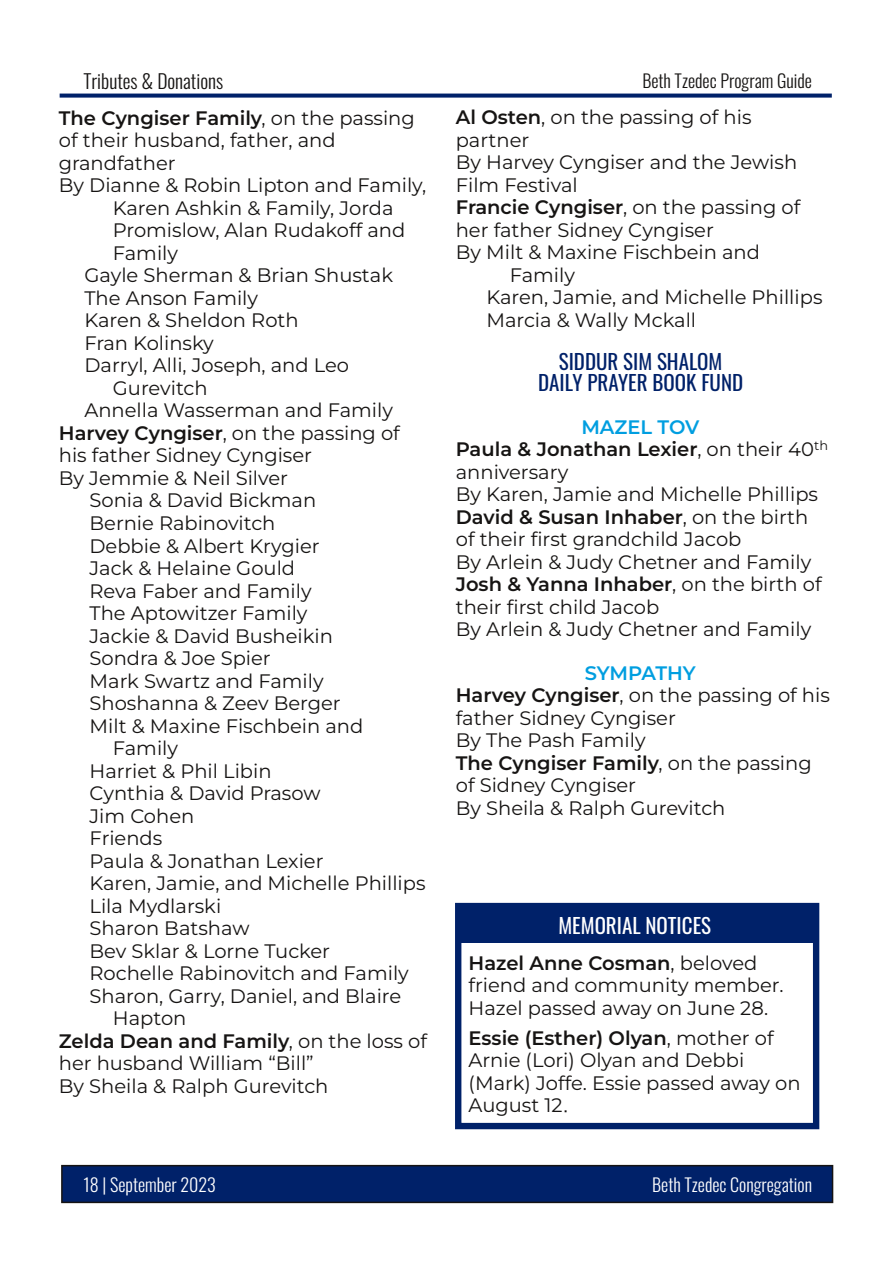
<style>
.page{position:relative;width:893px;height:1263px;background:#fff}
.page>*{position:absolute;margin:0;border:0;box-sizing:border-box;transform-origin:0 0}
.t1{font:21px/21px "Oswald";color:#002169;text-align:center}
.t2{font:21px "Oswald";color:#fff}
.t3{font:19.5px/22.5px "Montserrat";color:#161413}
.t4{font:600 19.5px "Montserrat";color:#161413}
.t5{font:300 19.5px "Oswald";color:#161413}
.t6{font:300 18px "Oswald";color:#fff}
.t7{font:300 18px "Oswald";color:#161413}
.s1{font-weight:400}
.s2{font-weight:600}
.s3{font-weight:600;color:#009ee0}
</style>
<div class="page">
<div style="left:62px;top:1165px;width:770px;height:37px;background:#002169"></div>
<div style="left:61px;top:1165px;width:772px;height:38px;border:2px solid #161413"></div>
<div style="left:60px;top:94px;width:772px;height:4px;border:2px solid #002169"></div>
<div style="left:455px;top:903px;width:364px;height:226px;border:6px solid #002169"></div>
<div style="left:461px;top:904px;width:357px;height:39px;background:#002169"></div>
<p class="t5" style="left:83px;top:66px;width:141px">Tributes &amp; Donations</p>
<p class="t4" style="left:59px;top:106px;width:357px">The Cyngiser Family<span class="s1">, on the passing</span></p>
<p class="t3" style="left:59px;top:129px;width:278px">of their husband, father, and</p>
<p class="t3" style="left:59px;top:152px;width:118px">grandfather</p>
<p class="t3" style="left:59px;top:174px;width:369px">By Dianne &amp; Robin Lipton and Family,</p>
<p class="t3" style="left:113px;top:197px;width:282px">Karen Ashkin &amp; Family, Jorda</p>
<p class="t3" style="left:113px;top:219px;width:294px">Promislow, Alan Rudakoff and</p>
<p class="t3" style="left:113px;top:242px;width:67px">Family</p>
<p class="t3" style="left:84px;top:264px;width:310px">Gayle Sherman &amp; Brian Shustak</p>
<p class="t3" style="left:84px;top:287px;width:175px">The Anson Family</p>
<p class="t3" style="left:84px;top:309px;width:216px">Karen &amp; Sheldon Roth</p>
<p class="t3" style="left:84px;top:332px;width:131px">Fran Kolinsky</p>
<p class="t3" style="left:84px;top:354px;width:266px">Darryl, Alli, Joseph, and Leo</p>
<p class="t3" style="left:113px;top:377px;width:96px">Gurevitch</p>
<p class="t3" style="left:84px;top:399px;width:310px">Annella Wasserman and Family</p>
<p class="t3" style="left:59px;top:422px;width:343px"><span class="s2">Harvey Cyngiser</span>, on the passing of</p>
<p class="t3" style="left:59px;top:444px;width:255px">his father Sidney Cyngiser</p>
<p class="t3" style="left:59px;top:467px;width:231px">By Jemmie &amp; Neil Silver</p>
<p class="t3" style="left:90px;top:489px;width:228px">Sonia &amp; David Bickman</p>
<p class="t3" style="left:90px;top:512px;width:187px">Bernie Rabinovitch</p>
<p class="t3" style="left:90px;top:534px;width:232px">Debbie &amp; Albert Krygier</p>
<p class="t3" style="left:90px;top:557px;width:207px">Jack &amp; Helaine Gould</p>
<p class="t3" style="left:90px;top:579px;width:224px">Reva Faber and Family</p>
<p class="t3" style="left:90px;top:602px;width:219px">The Aptowitzer Family</p>
<p class="t3" style="left:90px;top:624px;width:245px">Jackie &amp; David Busheikin</p>
<p class="t3" style="left:90px;top:647px;width:183px">Sondra &amp; Joe Spier</p>
<p class="t3" style="left:90px;top:669px;width:236px">Mark Swartz and Family</p>
<p class="t3" style="left:90px;top:692px;width:253px">Shoshanna &amp; Zeev Berger</p>
<p class="t3" style="left:90px;top:714px;width:275px">Milt &amp; Maxine Fischbein and</p>
<p class="t3" style="left:113px;top:737px;width:67px">Family</p>
<p class="t3" style="left:90px;top:759px;width:184px">Harriet &amp; Phil Libin</p>
<p class="t3" style="left:90px;top:782px;width:232px">Cynthia &amp; David Prasow</p>
<p class="t3" style="left:90px;top:804px;width:106px">Jim Cohen</p>
<p class="t3" style="left:90px;top:827px;width:74px">Friends</p>
<p class="t3" style="left:90px;top:849px;width:235px">Paula &amp; Jonathan Lexier</p>
<p class="t3" style="left:90px;top:872px;width:338px">Karen, Jamie, and Michelle Phillips</p>
<p class="t3" style="left:90px;top:894px;width:133px">Lila Mydlarski</p>
<p class="t3" style="left:90px;top:917px;width:162px">Sharon Batshaw</p>
<p class="t3" style="left:90px;top:939px;width:242px">Bev Sklar &amp; Lorne Tucker</p>
<p class="t3" style="left:90px;top:962px;width:321px">Rochelle Rabinovitch and Family</p>
<p class="t3" style="left:90px;top:984px;width:313px">Sharon, Garry, Daniel, and Blaire</p>
<p class="t3" style="left:113px;top:1007px;width:75px">Hapton</p>
<p class="t4" style="left:59px;top:1029px;width:370px">Zelda Dean and Family<span class="s1">, on the loss of</span></p>
<p class="t3" style="left:59px;top:1052px;width:256px">her husband William “Bill”</p>
<p class="t3" style="left:59px;top:1074px;width:271px">By Sheila &amp; Ralph Gurevitch</p>
<p class="t7" style="left:642px;top:67px;width:171px">Beth Tzedec Program Guide</p>
<p class="t3" style="left:456px;top:106px;width:297px"><span class="s2">Al Osten</span>, on the passing of his</p>
<p class="t3" style="left:456px;top:129px;width:75px">partner</p>
<p class="t3" style="left:456px;top:151px;width:343px">By Harvey Cyngiser and the Jewish</p>
<p class="t3" style="left:456px;top:174px;width:124px">Film Festival</p>
<p class="t4" style="left:456px;top:196px;width:346px">Francie Cyngiser<span class="s1">, on the passing of</span></p>
<p class="t3" style="left:456px;top:219px;width:260px">her father Sidney Cyngiser</p>
<p class="t3" style="left:456px;top:241px;width:306px">By Milt &amp; Maxine Fischbein and</p>
<p class="t3" style="left:510px;top:264px;width:67px">Family</p>
<p class="t3" style="left:486px;top:286px;width:338px">Karen, Jamie, and Michelle Phillips</p>
<p class="t3" style="left:486px;top:309px;width:211px">Marcia &amp; Wally Mckall</p>
<p class="t1" style="left:538px;top:350px;width:207px">SIDDUR SIM SHALOM<br>DAILY PRAYER BOOK FUND</p>
<p class="t3" style="left:456px;top:415px;width:374px;text-indent:126px"><span class="s3">MAZEL TOV<br></span><span class="s2">Paula &amp; Jonathan Lexier</span>, on their 40<sup>th </sup>anniversary<br>By Karen, Jamie and Michelle Phillips<br><span class="s2">David &amp; Susan Inhaber</span>, on the birth of their first grandchild Jacob<br>By Arlein &amp; Judy Chetner and Family<br><span class="s2">Josh &amp; Yanna Inhaber</span>, on the birth of their first child Jacob<br>By Arlein &amp; Judy Chetner and Family</p>
<p class="t3" style="left:456px;top:661px;width:376px;text-indent:129px"><span class="s3">SYMPATHY<br></span><span class="s2">Harvey Cyngiser</span>, on the passing of his father Sidney Cyngiser<br>By The Pash Family<br><span class="s2">The Cyngiser Family</span>, on the passing of Sidney Cyngiser<br>By Sheila &amp; Ralph Gurevitch</p>
<p class="t2" style="left:558px;top:908px;width:154px">MEMORIAL NOTICES</p>
<p class="t3" style="left:469px;top:951px;width:317px"><span class="s2">Hazel Anne Cosman</span>, beloved friend and community member.<br>Hazel passed away on June 28.</p>
<p class="t3" style="left:469px;top:1026px;width:333px"><span class="s2">Essie (Esther) Olyan</span>, mother of<br>Arnie (Lori) Olyan and Debbi (Mark) Joffe. Essie passed away on<br>August 12</p>
<p class="t6" style="left:83px;top:1170px;width:134px">18 | September 2023</p>
<p class="t6" style="left:652px;top:1170px;width:161px">Beth Tzedec Congregation</p>
</div>
